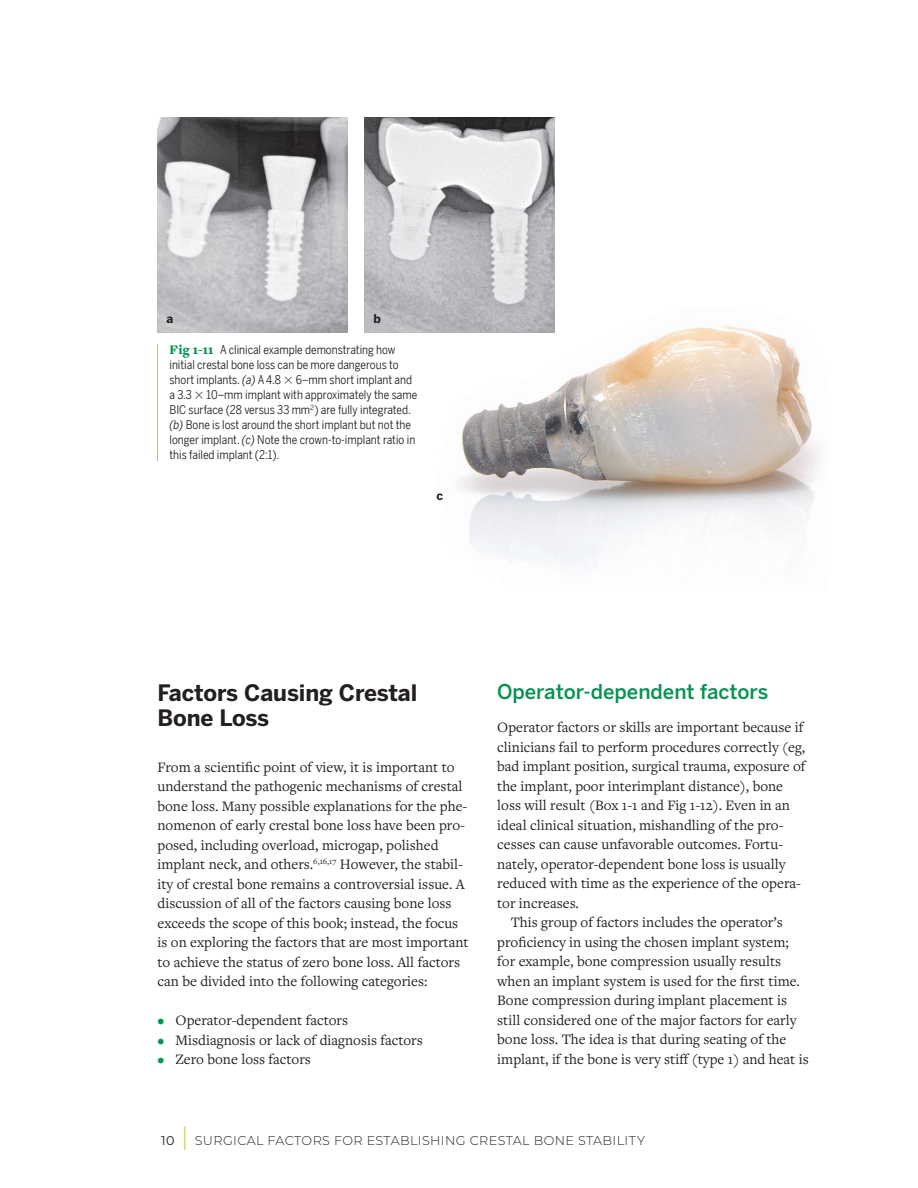
<style>
.page{position:relative;width:918px;height:1188px;background:#fff}
.page>*{position:absolute;margin:0;border:0;box-sizing:border-box;transform-origin:0 0}
.t1{font:700 22.5px/25.5px "Benton Sans";letter-spacing:-.005em;color:#231f20}
.t2{font:500 20.25px "Benton Sans";color:#079352}
.t3{font:15px/19.5px "Freight Text Pro";color:#231f20}
.t4{font:300 12.75px "Montserrat";letter-spacing:.03em;color:#231f20}
.t5{font:12px/15px "Benton Sans Condensed";color:#231f20}
.t6{font:700 12px "Benton Sans";color:#231f20}
.s1{font-family:"Freight Text Pro";font-weight:900;font-size:13.5px;color:#079352}
.s2{font-style:italic}
.s3{font-weight:300;color:#079352}
.s4{font-weight:400}
.s5{font-family:"Freight Text Pro";font-style:italic;font-size:27px;color:#b0d354}
</style>
<div class="page">
<img style="left:385px;top:273px;width:436px;height:296px">
<img style="left:158px;top:117px;width:189px;height:215px">
<img style="left:364px;top:117px;width:190px;height:215px">
<hr style="left:157px;top:344px;width:1px;height:117px;background:#b0d354">
<p class="t6" style="left:166px;top:311px;width:8px">a</p>
<p class="t6" style="left:373px;top:311px;width:9px">b</p>
<p class="t5" style="left:169px;top:341px;width:249px"><span class="s1">Fig 1-11</span> A clinical example demonstrating how initial crestal bone loss can be more dangerous to short implants. <span class="s2">(a)</span> A 4.8 6–mm short implant and a 3.3 10–mm implant with approximately the same BIC surface (28 versus 33 mm<sup>2</sup>) are fully integrated. <span class="s2">(b)</span> Bone is lost around the short implant but not the longer implant. <span class="s2">(c)</span> Note the crown-to-implant ratio in this failed implant (2:1).</p>
<p class="t6" style="left:437px;top:488px;width:8px">c</p>
<h1 class="t1" style="left:158px;top:680px;width:261px">Factors Causing Crestal<br>Bone Loss</h1>
<p class="t3" style="left:158px;top:757px;width:313px">From a scientific point of view, it is important to understand the pathogenic mechanisms of crestal bone loss. Many possible explanations for the phe&shy;nomenon of early crestal bone loss have been pro&shy;posed, including overload, microgap, polished implant neck, and others.<sup>6,16,17</sup> However, the stabil&shy;ity of crestal bone remains a controversial issue. A discussion of all of the factors causing bone loss exceeds the scope of this book; instead, the focus is on exploring the factors that are most important to achieve the status of zero bone loss. All factors can be divided into the following categories:</p>
<p class="t3" style="left:158px;top:1010px;width:192px"><span class="s3">•</span> Operator-dependent factors</p>
<p class="t3" style="left:158px;top:1030px;width:267px"><span class="s3">•</span> Misdiagnosis or lack of diagnosis factors</p>
<p class="t3" style="left:158px;top:1049px;width:155px"><span class="s3">•</span> Zero bone loss factors</p>
<h2 class="t2" style="left:497px;top:679px;width:273px">Operator-dependent factors</h2>
<p class="t3" style="left:497px;top:717px;width:308px">Operator factors or skills are important because if</p>
<p class="t3" style="left:497px;top:737px;width:309px">clinicians fail to perform procedures correctly (eg,</p>
<p class="t3" style="left:497px;top:756px;width:310px">bad implant position, surgical trauma, exposure of</p>
<p class="t3" style="left:497px;top:776px;width:287px">the implant, poor interimplant distance), bone</p>
<p class="t3" style="left:497px;top:795px;width:294px">loss will result (Box 1-1 and Fig 1-12). Even in an</p>
<p class="t3" style="left:497px;top:815px;width:288px">ideal clinical situation, mishandling of the pro-</p>
<p class="t3" style="left:497px;top:834px;width:288px">cesses can cause unfavorable outcomes. Fortu-</p>
<p class="t3" style="left:497px;top:854px;width:290px">nately, operator-dependent bone loss is usually</p>
<p class="t3" style="left:497px;top:873px;width:305px">reduced with time as the experience of the opera-</p>
<p class="t3" style="left:497px;top:893px;width:83px">tor increases.</p>
<p class="t3" style="left:511px;top:912px;width:274px">This group of factors includes the operator’s</p>
<p class="t3" style="left:497px;top:932px;width:293px">proficiency in using the chosen implant system;</p>
<p class="t3" style="left:497px;top:951px;width:285px">for example, bone compression usually results</p>
<p class="t3" style="left:497px;top:971px;width:304px">when an implant system is used for the first time.</p>
<p class="t3" style="left:497px;top:990px;width:291px">Bone compression during implant placement is</p>
<p class="t3" style="left:497px;top:1010px;width:301px">still considered one of the major factors for early</p>
<p class="t3" style="left:497px;top:1029px;width:291px">bone loss. The idea is that during seating of the</p>
<p class="t3" style="left:497px;top:1049px;width:313px">implant, if the bone is very stiff (type 1) and heat is</p>
<p class="t4" style="left:161px;top:1132px;width:485px"><span class="s4">10</span> <span class="s5">|</span> SURGICAL FACTORS FOR ESTABLISHING CRESTAL BONE STABILITY</p>
</div>
